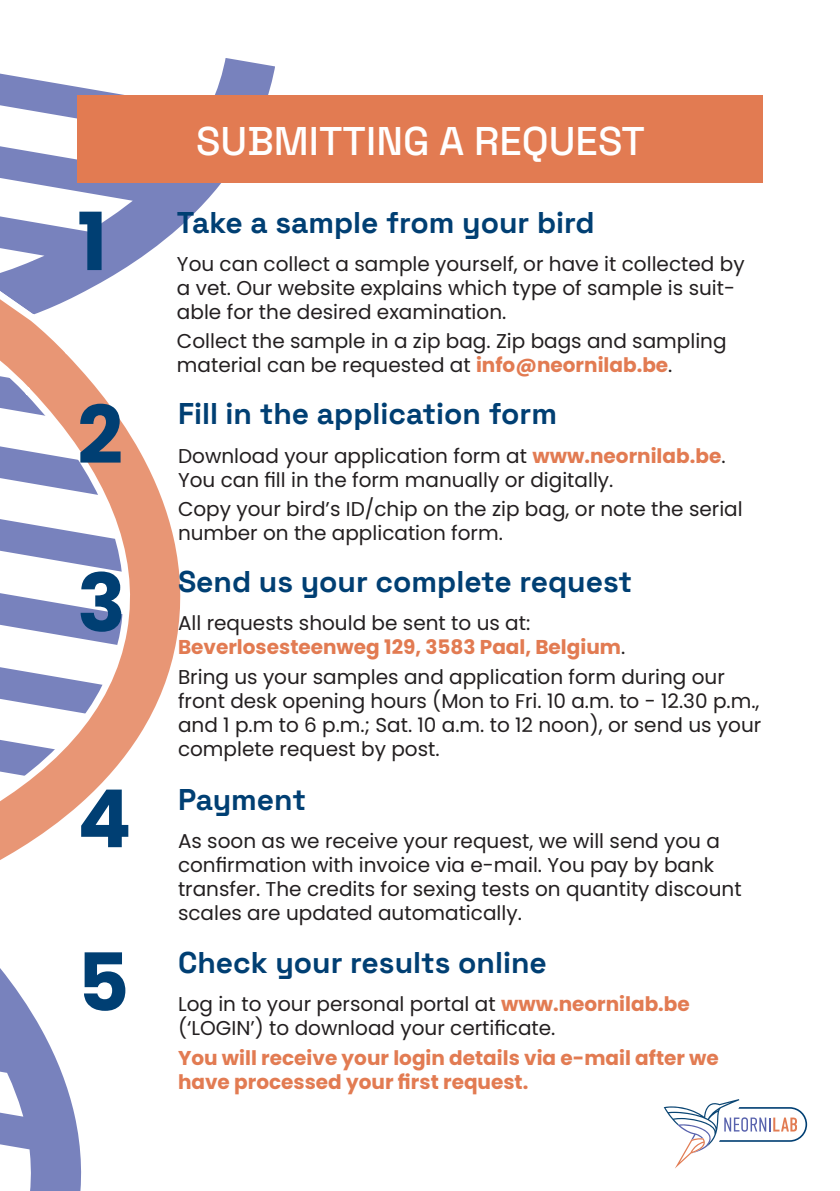
<style>
.page{position:relative;width:840px;height:1191px;background:#fff}
.page>*{position:absolute;margin:0;border:0;box-sizing:border-box;transform-origin:0 0}
.t1{font:700 80px "Poppins";color:#003f73}
.t2{font:500 40px "Space Grotesk";color:#fff}
.t3{font:700 30px "Space Grotesk";color:#003f73}
.t4{font:20px/24px "Poppins";color:#231f20}
.t5{font:700 20px/24px "Poppins";color:#e27b52}
.s1{font-weight:700;color:#e27b52}
.s2{font-weight:400;color:#231f20}
</style>
<div class="page">
<svg style="left:193px;top:58px;width:82px;height:157px"></svg>
<svg style="left:0;top:968px;width:82px;height:223px"></svg>
<svg style="left:0;top:73px;width:193px;height:787px"></svg>
<svg style="left:663px;top:1099px;width:143px;height:69px"></svg>
<div style="left:77px;top:95px;width:685px;height:88px;background:#e27b52"></div>
<p class="t2" style="left:196px;top:110px;width:450px">SUBMITTING A REQUEST</p>
<p class="t1" style="left:77px;top:196px;width:32px">1</p>
<p class="t3" style="left:177px;top:198px;width:419px">Take a sample from your bird</p>
<p class="t4" style="left:177px;top:252px;width:568px">You can collect a sample yourself, or have it collected by a vet. Our website explains which type of sample is suit&shy;able for the desired examination.</p>
<p class="t4" style="left:177px;top:329px;width:551px">Collect the sample in a zip bag. Zip bags and sampling material can be requested at <span class="s1">info@neornilab.be</span>.</p>
<p class="t1" style="left:77px;top:389px;width:47px">2</p>
<p class="t3" style="left:178px;top:390px;width:380px">Fill in the application form</p>
<p class="t4" style="left:178px;top:443px;width:548px">Download your application form at <span class="s1">www.neornilab.be</span>.<br>You can fill in the form manually or digitally.</p>
<p class="t4" style="left:178px;top:497px;width:566px">Copy your bird’s ID/chip on the zip bag, or note the serial number on the application form.</p>
<p class="t1" style="left:77px;top:557px;width:50px">3</p>
<p class="t3" style="left:178px;top:558px;width:455px">Send us your complete request</p>
<p class="t5" style="left:178px;top:611px;width:448px"><span class="s2">All requests should be sent to us at:<br></span>Beverlosesteenweg 129, 3583 Paal, Belgium<span class="s2">.</span></p>
<p class="t4" style="left:178px;top:665px;width:584px">Bring us your samples and application form during our front desk opening hours (Mon to Fri. 10 a.m. to - 12.30 p.m., and 1 p.m to 6 p.m.; Sat. 10 a.m. to 12 noon), or send us your complete request by post.</p>
<p class="t1" style="left:77px;top:772px;width:56px">4</p>
<p class="t3" style="left:178px;top:775px;width:129px">Payment</p>
<p class="t4" style="left:178px;top:829px;width:565px">As soon as we receive your request, we will send you a confirmation with invoice via e-mail. You pay by bank transfer. The credits for sexing tests on quantity discount scales are updated automatically.</p>
<p class="t1" style="left:77px;top:936px;width:53px">5</p>
<p class="t3" style="left:178px;top:939px;width:370px">Check your results online</p>
<p class="t4" style="left:178px;top:992px;width:513px">Log in to your personal portal at <span class="s1">www.neornilab.be </span>(‘LOGIN’) to download your certificate.</p>
<p class="t5" style="left:178px;top:1046px;width:542px">You will receive your login details via e-mail after we have processed your first request.</p>
</div>
